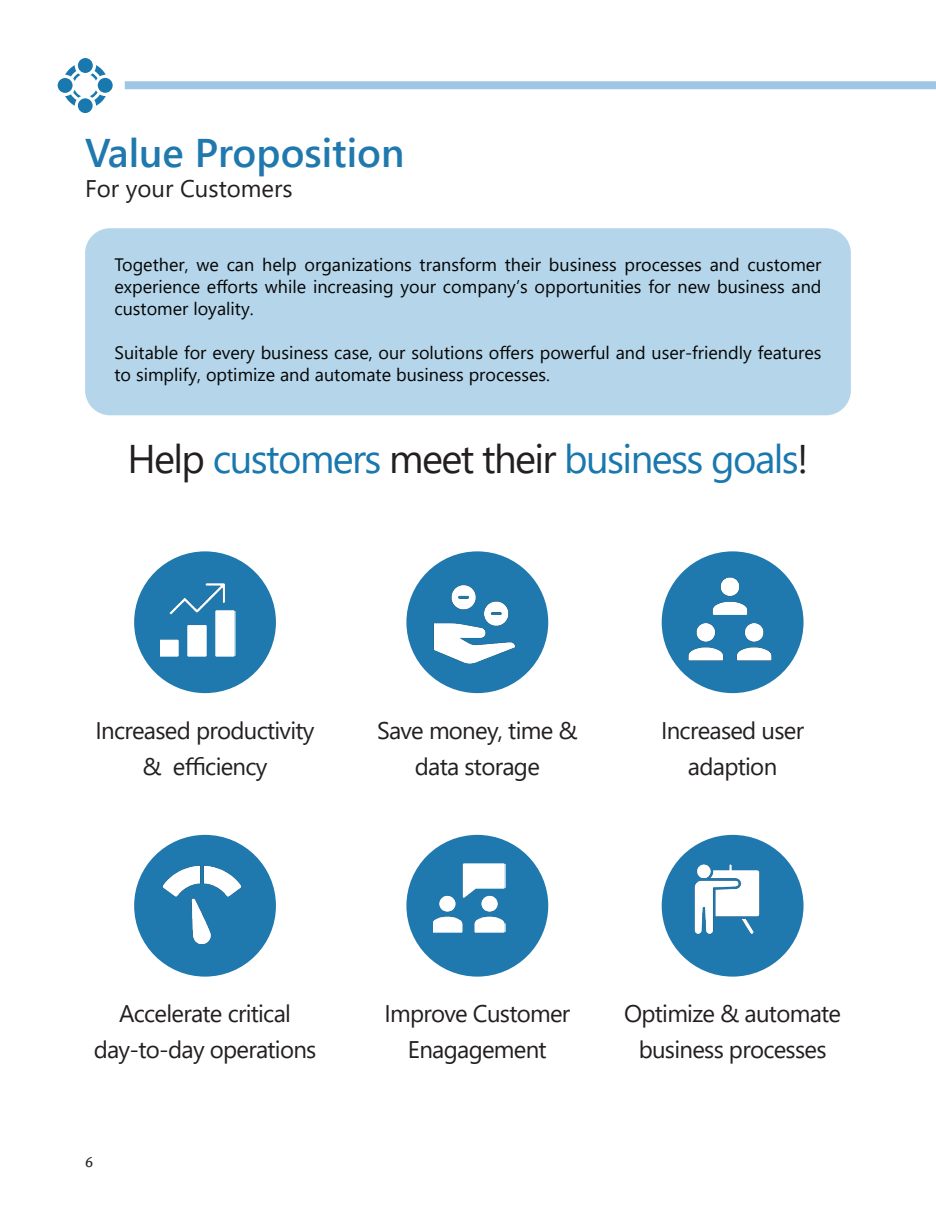
<style>
.page{position:relative;width:936px;height:1219px;background:#fff}
.page>*{position:absolute;margin:0;border:0;box-sizing:border-box;transform-origin:0 0}
.Ü_Sub_Kap{font:40px "Segoe UI";letter-spacing:-.04em;color:#1978ae}
.Ü_Kap_Neu{font:600 40px "Segoe UI";color:#2079ae}
.RundbildText{font:24px/36px "Segoe UI";letter-spacing:-.03em;color:#231f20;text-align:center}
.Ü_Beschr{font:24px "Segoe UI";color:#231f20}
.Infobox_Fließtext{font:18px/22px "Segoe UI";color:#040503;text-align:justify}
.t1{font:500 14px "Stone Sans ITC";color:#231f20}
.s1{color:#231f20}
</style>
<div class="page">
<div style="left:125px;top:81px;width:810px;height:8px;background:#9ec7e5"></div>
<svg style="left:90px;top:73px;width:7px;height:8px"></svg>
<svg style="left:90px;top:90px;width:16px;height:16px"></svg>
<svg style="left:65px;top:65px;width:16px;height:16px"></svg>
<svg style="left:65px;top:90px;width:16px;height:16px"></svg>
<svg style="left:94px;top:65px;width:12px;height:11px"></svg>
<div style="left:78px;top:58px;width:15px;height:15px;background:#1978ae;border-radius:50%"></div>
<div style="left:98px;top:78px;width:15px;height:15px;background:#1978ae;border-radius:50%"></div>
<div style="left:78px;top:98px;width:15px;height:15px;background:#1978ae;border-radius:50%"></div>
<div style="left:58px;top:78px;width:15px;height:15px;background:#1978ae;border-radius:50%"></div>
<div style="left:86px;top:229px;width:763px;height:185px;background:#b5d5ea;border-radius:24px"></div>
<div style="left:85px;top:228px;width:765px;height:187px;border:2px solid #9ec7e5;border-radius:24px"></div>
<div style="left:135px;top:552px;width:140px;height:140px;background:#2079ae;border-radius:50%"></div>
<img style="left:161px;top:583px;width:75px;height:74px">
<div style="left:662px;top:552px;width:140px;height:140px;background:#2079ae;border-radius:50%"></div>
<img style="left:688px;top:577px;width:84px;height:84px">
<div style="left:407px;top:552px;width:140px;height:140px;background:#2079ae;border-radius:50%"></div>
<img style="left:433px;top:585px;width:83px;height:79px">
<div style="left:662px;top:836px;width:140px;height:140px;background:#2079ae;border-radius:50%"></div>
<img style="left:694px;top:864px;width:66px;height:70px">
<div style="left:407px;top:836px;width:140px;height:140px;background:#2079ae;border-radius:50%"></div>
<img style="left:433px;top:864px;width:72px;height:69px">
<div style="left:135px;top:836px;width:140px;height:140px;background:#2079ae;border-radius:50%"></div>
<img style="left:162px;top:865px;width:80px;height:80px">
<p class="Ü_Kap_Neu" style="left:85px;top:115px;width:321px">Value Proposition</p>
<p class="Ü_Beschr" style="left:85px;top:165px;width:209px">For your Customers</p>
<p class="Infobox_Fließtext" style="left:114px;top:252px;width:708px">Together, we can help organizations transform their business processes and customer experience efforts while increasing your company’s opportunities for new business and customer loyality.</p>
<p class="Infobox_Fließtext" style="left:114px;top:340px;width:708px">Suitable for every business case, our solutions offers powerful and user-friendly features to simplify, optimize and automate business processes.</p>
<p class="Ü_Sub_Kap" style="left:127px;top:421px;width:682px"><span class="s1">Help</span> customers <span class="s1">meet their</span> business goals<span class="s1">!</span></p>
<p class="RundbildText" style="left:96px;top:710px;width:220px">Increased productivity</p>
<p class="RundbildText" style="left:143px;top:746px;width:126px">&amp; efficiency</p>
<p class="RundbildText" style="left:377px;top:710px;width:202px">Save money, time &amp; data storage</p>
<p class="RundbildText" style="left:661px;top:710px;width:144px">Increased user</p>
<p class="RundbildText" style="left:688px;top:746px;width:91px">adaption</p>
<p class="RundbildText" style="left:119px;top:994px;width:173px">Accelerate critical</p>
<p class="RundbildText" style="left:94px;top:1030px;width:224px">day-to-day operations</p>
<p class="t1" style="left:85px;top:1153px;width:10px">6</p>
<p class="RundbildText" style="left:384px;top:994px;width:187px">Improve Customer</p>
<p class="RundbildText" style="left:408px;top:1030px;width:140px">Enagagement</p>
<p class="RundbildText" style="left:624px;top:994px;width:218px">Optimize &amp; automate business processes</p>
</div>
